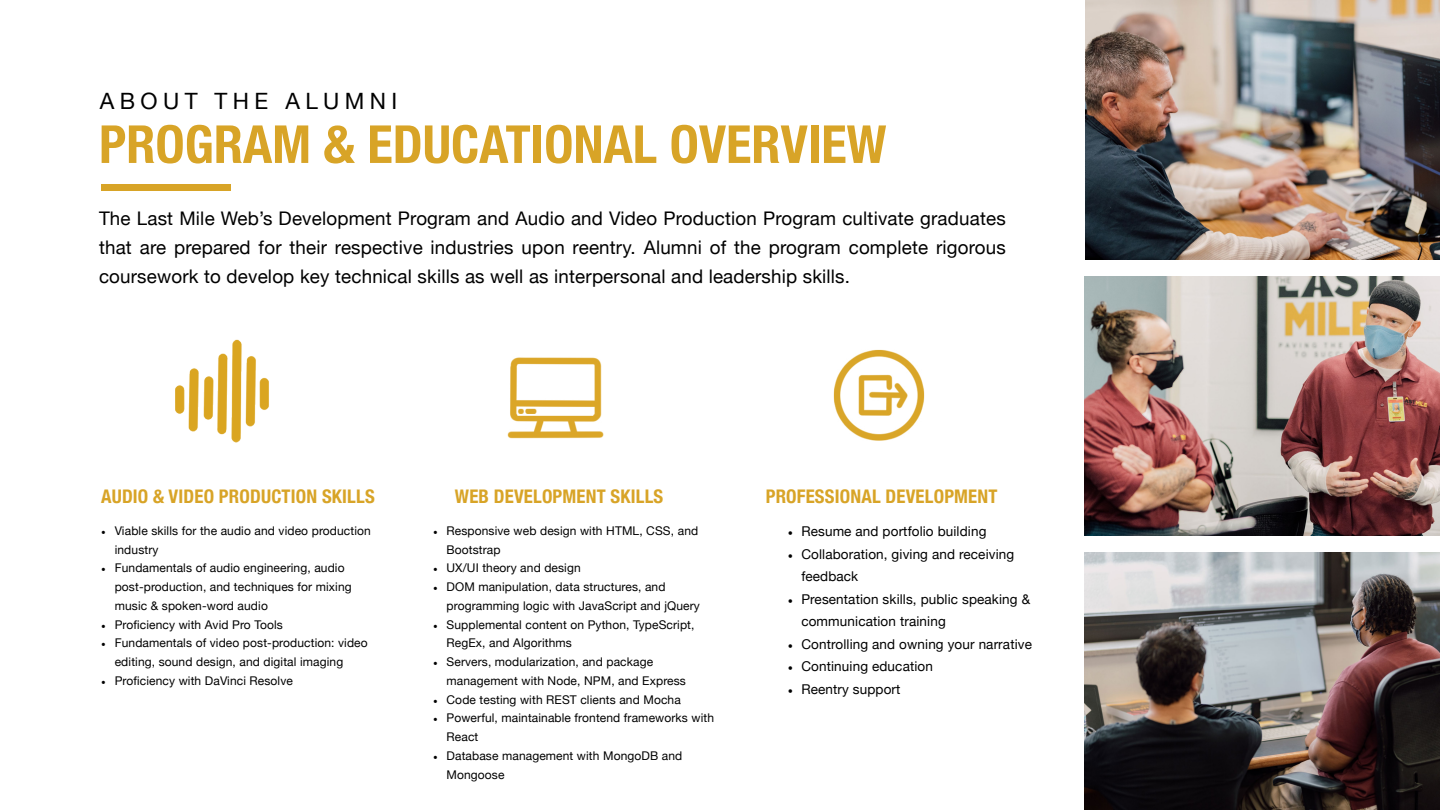
<style>
.page{position:relative;width:1440px;height:810px;background:#fff}
.page>*{position:absolute;margin:0;border:0;box-sizing:border-box;transform-origin:0 0}
.t1{font:700 condensed 52.5px "Helvetica Neue";color:#d8a427}
.t2{font:22.5px "Helvetica Neue";letter-spacing:.24em;color:#000}
.t3{font:18.75px/29.2px "Helvetica Neue";letter-spacing:.01em;color:#000;text-align:justify}
.t4{font:700 condensed 18.75px "Helvetica Neue";letter-spacing:.01em;color:#d8a427}
.t5{font:13.5px/22.5px "Helvetica Neue";letter-spacing:.01em;color:#000}
.t6{font:12px/18.8px "Helvetica Neue";letter-spacing:.01em;color:#000}
.s1{font-family:"Minion Pro"}
</style>
<div class="page">
<div style="left:101px;top:184px;width:130px;height:7px;background:#d8a427"></div>
<img style="left:1084px;top:553px;width:356px;height:257px">
<img style="left:1084px;top:276px;width:356px;height:260px">
<img style="left:1086px;top:0;width:354px;height:260px">
<img style="left:175px;top:339px;width:94px;height:104px">
<img style="left:507px;top:357px;width:97px;height:82px">
<img style="left:833px;top:349px;width:92px;height:92px">
<p class="t2" style="left:100px;top:85px;width:299px">ABOUT THE ALUMNI</p>
<p class="t1" style="left:99px;top:101px;width:789px">PROGRAM &amp; EDUCATIONAL OVERVIEW</p>
<p class="t3" style="left:99px;top:205px;width:908px">The Last Mile Web’s Development Program and Audio and Video Production Program cultivate graduates that are prepared for their respective industries upon reentry. Alumni of the program complete rigorous coursework to develop key technical skills as well as interpersonal and leadership skills.</p>
<p class="t4" style="left:101px;top:480px;width:275px">AUDIO &amp; VIDEO PRODUCTION SKILLS</p>
<p class="t4" style="left:455px;top:480px;width:210px">WEB DEVELOPMENT SKILLS</p>
<p class="t4" style="left:766px;top:480px;width:233px">PROFESSIONAL DEVELOPMENT</p>
<p class="t6" style="left:115px;top:522px;width:258px;text-indent:-14px"><span class="s1">•</span> Viable skills for the audio and video production industry</p>
<p class="t6" style="left:115px;top:559px;width:238px;text-indent:-14px"><span class="s1">•</span> Fundamentals of audio engineering, audio post-production, and techniques for mixing music &amp; spoken-word audio</p>
<p class="t6" style="left:101px;top:616px;width:183px"><span class="s1">•</span> Proficiency with Avid Pro Tools</p>
<p class="t6" style="left:115px;top:634px;width:255px;text-indent:-14px"><span class="s1">•</span> Fundamentals of video post-production: video editing, sound design, and digital imaging</p>
<p class="t6" style="left:101px;top:672px;width:193px"><span class="s1">•</span> Proficiency with DaVinci Resolve</p>
<p class="t6" style="left:447px;top:522px;width:253px;text-indent:-14px"><span class="s1">•</span> Responsive web design with HTML, CSS, and<br>Bootstrap</p>
<p class="t6" style="left:433px;top:559px;width:149px"><span class="s1">•</span> UX/UI theory and design</p>
<p class="t6" style="left:447px;top:578px;width:255px;text-indent:-14px"><span class="s1">•</span> DOM manipulation, data structures, and programming logic with JavaScript and jQuery</p>
<p class="t6" style="left:447px;top:616px;width:250px;text-indent:-14px"><span class="s1">•</span> Supplemental content on Python, TypeScript,<br>RegEx, and Algorithms</p>
<p class="t6" style="left:447px;top:653px;width:241px;text-indent:-14px"><span class="s1">•</span> Servers, modularization, and package management with Node, NPM, and Express</p>
<p class="t6" style="left:433px;top:691px;width:249px"><span class="s1">•</span> Code testing with REST clients and Mocha</p>
<p class="t6" style="left:447px;top:709px;width:269px;text-indent:-14px"><span class="s1">•</span> Powerful, maintainable frontend frameworks with<br>React</p>
<p class="t6" style="left:447px;top:747px;width:237px;text-indent:-14px"><span class="s1">•</span> Database management with MongoDB and<br>Mongoose</p>
<p class="t5" style="left:788px;top:521px;width:200px"><span class="s1">•</span> Resume and portfolio building</p>
<p class="t5" style="left:801px;top:544px;width:214px;text-indent:-14px"><span class="s1">•</span> Collaboration, giving and receiving feedback</p>
<p class="t5" style="left:801px;top:589px;width:230px;text-indent:-14px"><span class="s1">•</span> Presentation skills, public speaking &amp; communication training</p>
<p class="t5" style="left:788px;top:634px;width:246px"><span class="s1">•</span> Controlling and owning your narrative</p>
<p class="t5" style="left:788px;top:656px;width:147px"><span class="s1">•</span> Continuing education</p>
<p class="t5" style="left:788px;top:679px;width:114px"><span class="s1">•</span> Reentry support</p>
</div>
